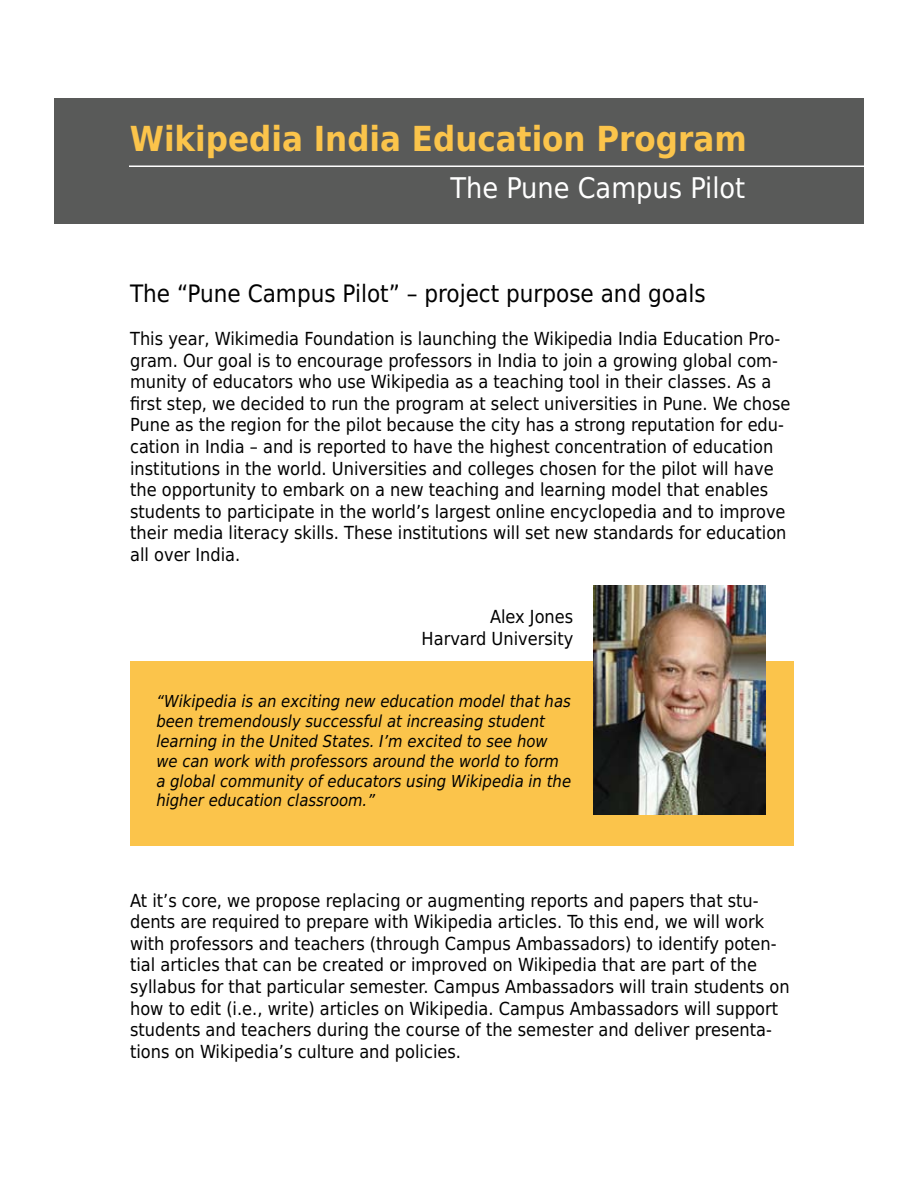
<style>
.page{position:relative;width:918px;height:1188px;background:#fff}
.page>*{position:absolute;margin:0;border:0;box-sizing:border-box;transform-origin:0 0}
.t1{font:700 34.5px "DejaVu Sans Condensed";color:#fbc44b}
.t2{font:28.5px "DejaVu Sans Condensed";color:#fff}
.t3{font:24px "DejaVu Sans Condensed";color:#000}
.t4{font:18px/21.6px "DejaVu Sans Condensed";color:#000}
.t5{font:italic 16.5px/19.8px "DejaVu Sans Condensed";color:#000}
</style>
<div class="page">
<div style="left:54px;top:98px;width:810px;height:126px;background:#595a59"></div>
<hr style="left:129px;top:166px;width:735px;height:1px;background:#fff">
<div style="left:130px;top:662px;width:664px;height:184px;background:#fbc44b"></div>
<img style="left:593px;top:585px;width:172px;height:229px">
<h1 class="t1" style="left:130px;top:111px;width:618px">Wikipedia India Education Program</h1>
<h2 class="t2" style="left:451px;top:165px;width:296px">The Pune Campus Pilot</h2>
<h3 class="t3" style="left:130px;top:274px;width:577px">The “Pune Campus Pilot” – project purpose and goals</h3>
<p class="t4" style="left:130px;top:328px;width:662px">This year, Wikimedia Foundation is launching the Wikipedia India Education Pro&shy;gram. Our goal is to encourage professors in India to join a growing global com&shy;munity of educators who use Wikipedia as a teaching tool in their classes. As a first step, we decided to run the program at select universities in Pune. We chose Pune as the region for the pilot because the city has a strong reputation for edu&shy;cation in India – and is reported to have the highest concentration of education institutions in the world. Universities and colleges chosen for the pilot will have the opportunity to embark on a new teaching and learning model that enables students to participate in the world’s largest online encyclopedia and to improve their media literacy skills. These institutions will set new standards for education all over India.</p>
<p class="t4" style="left:422px;top:605px;width:153px;text-align:right">Alex Jones<br>Harvard University</p>
<p class="t5" style="left:156px;top:692px;width:416px">“Wikipedia is an exciting new education model that has been tremendously successful at increasing student learning in the United States. I’m excited to see how we can work with professors around the world to form a global community of educators using Wikipedia in the higher education classroom.”</p>
<p class="t4" style="left:130px;top:889px;width:661px">At it’s core, we propose replacing or augmenting reports and papers that stu&shy;dents are required to prepare with Wikipedia articles. To this end, we will work with professors and teachers (through Campus Ambassadors) to identify poten&shy;tial articles that can be created or improved on Wikipedia that are part of the syllabus for that particular semester. Campus Ambassadors will train students on how to edit (i.e., write) articles on Wikipedia. Campus Ambassadors will support students and teachers during the course of the semester and deliver presenta&shy;tions on Wikipedia’s culture and policies.</p>
</div>
